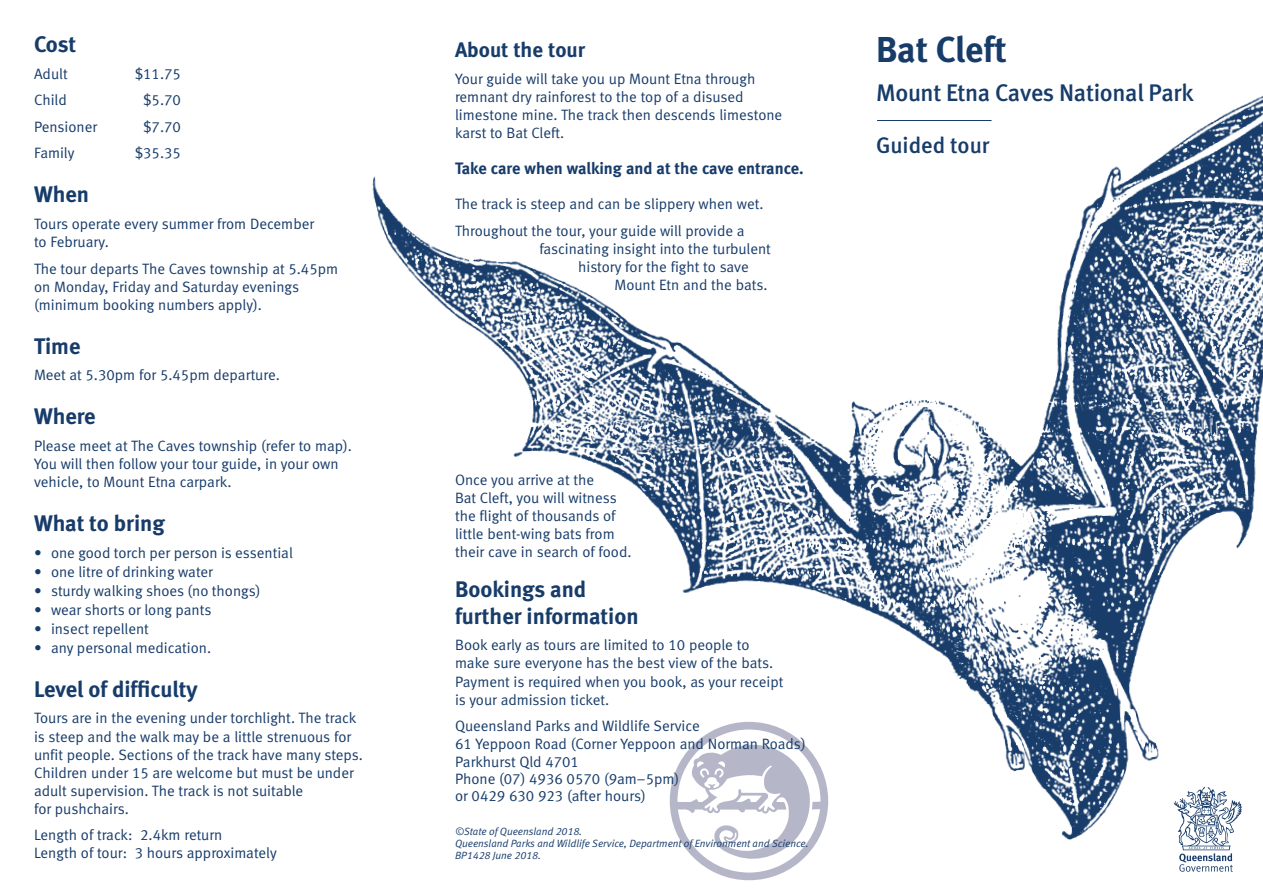
<style>
.page{position:relative;width:1263px;height:893px;background:#fff}
.page>*{position:absolute;margin:0;border:0;box-sizing:border-box;transform-origin:0 0}
.t1{font:36px "Meta Bold LF";letter-spacing:-.005em;color:#183c6a}
.t2{font:24px "Meta Medium LF";letter-spacing:-.01em;color:#183c6a}
.t3{font:22.5px/27px "Meta Bold LF";color:#183c6a}
.t4{font:22.5px "Meta Medium LF";color:#183c6a}
.t5{font:21px "Meta Bold LF";color:#183c6a}
.t6{font:16.5px "Meta Bold LF";color:#183c6a}
.t7{font:15px/18px "Meta Normal LF";color:#183c6a}
.t8{font:italic 10.5px/12px "Meta Normal LF";color:#183c6a}
</style>
<div class="page">
<img style="left:372px;top:95px;width:891px;height:745px">
<svg style="left:670px;top:722px;width:158px;height:158px"></svg>
<hr style="left:877px;top:120px;width:114px;height:1px;background:#183c6a">
<svg style="left:1174px;top:787px;width:68px;height:85px"></svg>
<h3 class="t3" style="left:34px;top:31px;width:44px">Cost</h3>
<p class="t7" style="left:34px;top:64px;width:35px">Adult</p>
<p class="t7" style="left:135px;top:64px;width:48px">$11.75</p>
<p class="t7" style="left:34px;top:91px;width:34px">Child</p>
<p class="t7" style="left:143px;top:91px;width:39px">$5.70</p>
<p class="t7" style="left:34px;top:117px;width:65px">Pensioner</p>
<p class="t7" style="left:143px;top:117px;width:39px">$7.70</p>
<p class="t7" style="left:34px;top:144px;width:42px">Family</p>
<p class="t7" style="left:135px;top:144px;width:48px">$35.35</p>
<h3 class="t3" style="left:34px;top:181px;width:57px">When</h3>
<p class="t7" style="left:34px;top:214px;width:282px">Tours operate every summer from December to February.</p>
<p class="t7" style="left:34px;top:259px;width:306px">The tour departs The Caves township at 5.45pm on Monday, Friday and Saturday evenings (minimum booking numbers apply).</p>
<h3 class="t3" style="left:34px;top:332px;width:48px">Time</h3>
<p class="t7" style="left:34px;top:366px;width:247px">Meet at 5.30pm for 5.45pm departure.</p>
<h3 class="t3" style="left:34px;top:403px;width:63px">Where</h3>
<p class="t7" style="left:34px;top:436px;width:319px">Please meet at The Caves township (refer to map).<br>You will then follow your tour guide, in your own vehicle, to Mount Etna carpark.</p>
<h3 class="t3" style="left:34px;top:510px;width:132px">What to bring</h3>
<p class="t7" style="left:34px;top:543px;width:260px">• one good torch per person is essential</p>
<p class="t7" style="left:34px;top:562px;width:180px">• one litre of drinking water</p>
<p class="t7" style="left:34px;top:581px;width:228px">• sturdy walking shoes (no thongs)</p>
<p class="t7" style="left:34px;top:600px;width:179px">• wear shorts or long pants</p>
<p class="t7" style="left:34px;top:619px;width:116px">• insect repellent</p>
<p class="t7" style="left:34px;top:638px;width:179px">• any personal medication.</p>
<h3 class="t3" style="left:34px;top:675px;width:165px">Level of difficulty</h3>
<p class="t7" style="left:34px;top:709px;width:330px">Tours are in the evening under torchlight. The track is steep and the walk may be a little strenuous for unfit people. Sections of the track have many steps.<br>Children under 15 are welcome but must be under adult supervision. The track is not suitable<br>for pushchairs.</p>
<p class="t7" style="left:34px;top:826px;width:244px">Length of track: 2.4km return<br>Length of tour: 3 hours approximately</p>
<h3 class="t5" style="left:455px;top:37px;width:132px">About the tour</h3>
<p class="t7" style="left:455px;top:69px;width:329px">Your guide will take you up Mount Etna through remnant dry rainforest to the top of a disused limestone mine. The track then descends limestone karst to Bat Cleft.</p>
<p class="t6" style="left:455px;top:159px;width:350px">Take care when walking and at the cave entrance.</p>
<p class="t7" style="left:455px;top:191px;width:310px;line-height:26.5px">The track is steep and can be slippery when wet.<br>Throughout the tour, your guide will provide a</p>
<p class="t7" style="left:578px;top:240px;width:194px;text-indent:-39px">fascinating insight into the turbulent history for the fight to save</p>
<p class="t7" style="left:614px;top:276px;width:155px">Mount Etn and the bats.</p>
<h1 class="t1" style="left:876px;top:28px;width:132px">Bat Cleft</h1>
<h2 class="t2" style="left:876px;top:79px;width:319px">Mount Etna Caves National Park</h2>
<h3 class="t4" style="left:876px;top:132px;width:115px">Guided tour</h3>
<p class="t7" style="left:455px;top:470px;width:178px">Once you arrive at the<br>Bat Cleft, you will witness the flight of thousands of little bent-wing bats from their cave in search of food.</p>
<h3 class="t3" style="left:455px;top:575px;width:185px">Bookings and further information</h3>
<p class="t7" style="left:455px;top:636px;width:330px">Book early as tours are limited to 10 people to make sure everyone has the best view of the bats.<br>Payment is required when you book, as your receipt is your admission ticket.</p>
<p class="t7" style="left:455px;top:717px;width:352px;line-height:17.4px">Queensland Parks and Wildlife Service<br>61 Yeppoon Road (Corner Yeppoon and Norman Roads)<br>Parkhurst Qld 4701<br>Phone (07) 4936 0570 (9am–5pm)<br>or 0429 630 923 (after hours)</p>
<p class="t8" style="left:455px;top:825px;width:355px">©State of Queensland 2018.<br>Queensland Parks and Wildlife Service, Department of Environment and Science.<br>BP1428 June 2018.</p>
</div>
